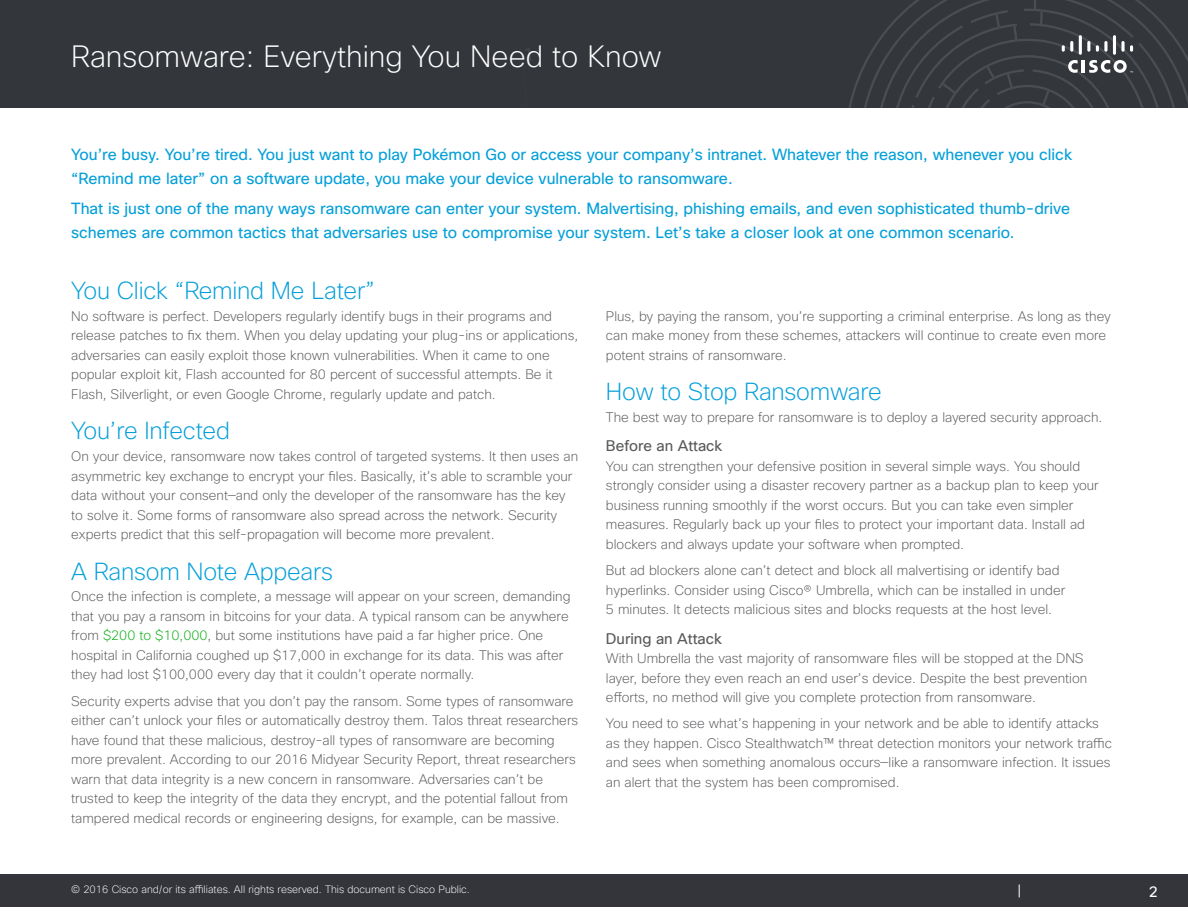
<style>
.page{position:relative;width:1188px;height:918px;background:#fff}
.page>*{position:absolute;margin:0;border:0;box-sizing:border-box;transform-origin:0 0}
.t1{font:200 30px "Cisco Sans";color:#fff}
.t2{font:200 24px "Cisco Sans";letter-spacing:-.01em;color:#049fd9}
.t3{font:15.75px/24px "Cisco Sans";color:#049fd9}
.t4{font:15px "Cisco Sans";color:#58595b}
.t5{font:15px "Cisco Sans";color:#fff}
.t6{font:200 13.5px/19.5px "Cisco Sans";color:#58595b}
.t7{font:200 10.5px "Cisco Sans TT";color:#fff}
.s1{color:#00ad0b}
</style>
<div class="page">
<div style="left:0;top:0;width:1188px;height:108px;background:#33363b"></div>
<svg style="left:525px;top:48px;width:6px;height:13px"></svg>
<div style="left:0;top:875px;width:1188px;height:32px;background:#33353a"></div>
<svg style="left:1019px;top:885px;width:1px;height:12px"></svg>
<svg style="left:849px;top:0;width:339px;height:108px"></svg>
<h1 class="t1" style="left:71px;top:37px;width:592px">Ransomware: Everything You Need to Know</h1>
<p class="t3" style="left:71px;top:142px;width:1003px">You’re busy. You’re tired. You just want to play Pokémon Go or access your company’s intranet. Whatever the reason, whenever you click “Remind me later” on a software update, you make your device vulnerable to ransomware.</p>
<p class="t3" style="left:71px;top:197px;width:1000px">That is just one of the many ways ransomware can enter your system. Malvertising, phishing emails, and even sophisticated thumb-drive schemes are common tactics that adversaries use to compromise your system. Let’s take a closer look at one common scenario.</p>
<h2 class="t2" style="left:71px;top:275px;width:305px">You Click “Remind Me Later”</h2>
<p class="t6" style="left:71px;top:306px;width:508px">No software is perfect. Developers regularly identify bugs in their programs and release patches to fix them. When you delay updating your plug-ins or applications, adversaries can easily exploit those known vulnerabilities. When it came to one popular exploit kit, Flash accounted for 80 percent of successful attempts. Be it Flash, Silverlight, or even Google Chrome, regularly update and patch.</p>
<h2 class="t2" style="left:71px;top:415px;width:160px">You’re Infected</h2>
<p class="t6" style="left:71px;top:446px;width:508px">On your device, ransomware now takes control of targeted systems. It then uses an asymmetric key exchange to encrypt your files. Basically, it’s able to scramble your data without your consent—and only the developer of the ransomware has the key to solve it. Some forms of ransomware also spread across the network. Security experts predict that this self-propagation will become more prevalent.</p>
<h2 class="t2" style="left:71px;top:556px;width:263px">A Ransom Note Appears</h2>
<p class="t6" style="left:71px;top:587px;width:501px">Once the infection is complete, a message will appear on your screen, demanding that you pay a ransom in bitcoins for your data. A typical ransom can be anywhere from <span class="s1">$200 to $10,000</span>, but some institutions have paid a far higher price. One hospital in California coughed up $17,000 in exchange for its data. This was after they had lost $100,000 every day that it couldn’t operate normally.</p>
<p class="t6" style="left:71px;top:691px;width:509px">Security experts advise that you don’t pay the ransom. Some types of ransomware either can’t unlock your files or automatically destroy them. Talos threat researchers have found that these malicious, destroy-all types of ransomware are becoming more prevalent. According to our 2016 Midyear Security Report, threat researchers warn that data integrity is a new concern in ransomware. Adversaries can’t be trusted to keep the integrity of the data they encrypt, and the potential fallout from tampered medical records or engineering designs, for example, can be massive.</p>
<p class="t6" style="left:606px;top:306px;width:506px">Plus, by paying the ransom, you’re supporting a criminal enterprise. As long as they can make money from these schemes, attackers will continue to create even more potent strains of ransomware.</p>
<h2 class="t2" style="left:606px;top:376px;width:277px">How to Stop Ransomware</h2>
<p class="t6" style="left:606px;top:407px;width:498px">The best way to prepare for ransomware is to deploy a layered security approach.</p>
<p class="t4" style="left:606px;top:437px;width:118px">Before an Attack</p>
<p class="t6" style="left:606px;top:456px;width:494px">You can strengthen your defensive position in several simple ways. You should strongly consider using a disaster recovery partner as a backup plan to keep your business running smoothly if the worst occurs. But you can take even simpler measures. Regularly back up your files to protect your important data. Install ad blockers and always update your software when prompted.</p>
<p class="t6" style="left:606px;top:561px;width:461px">But ad blockers alone can’t detect and block all malvertising or identify bad hyperlinks. Consider using Cisco® Umbrella, which can be installed in under<br>5 minutes. It detects malicious sites and blocks requests at the host level.</p>
<p class="t4" style="left:606px;top:629px;width:117px">During an Attack</p>
<p class="t6" style="left:606px;top:648px;width:483px">With Umbrella the vast majority of ransomware files will be stopped at the DNS layer, before they even reach an end user’s device. Despite the best prevention efforts, no method will give you complete protection from ransomware.</p>
<p class="t6" style="left:606px;top:714px;width:508px">You need to see what’s happening in your network and be able to identify attacks as they happen. Cisco Stealthwatch™ threat detection monitors your network traffic and sees when something anomalous occurs—like a ransomware infection. It issues an alert that the system has been compromised.</p>
<p class="t7" style="left:71px;top:883px;width:400px">© 2016 Cisco and/or its affiliates. All rights reserved. This document is Cisco Public.</p>
<p class="t5" style="left:1149px;top:883px;width:10px">2</p>
</div>
